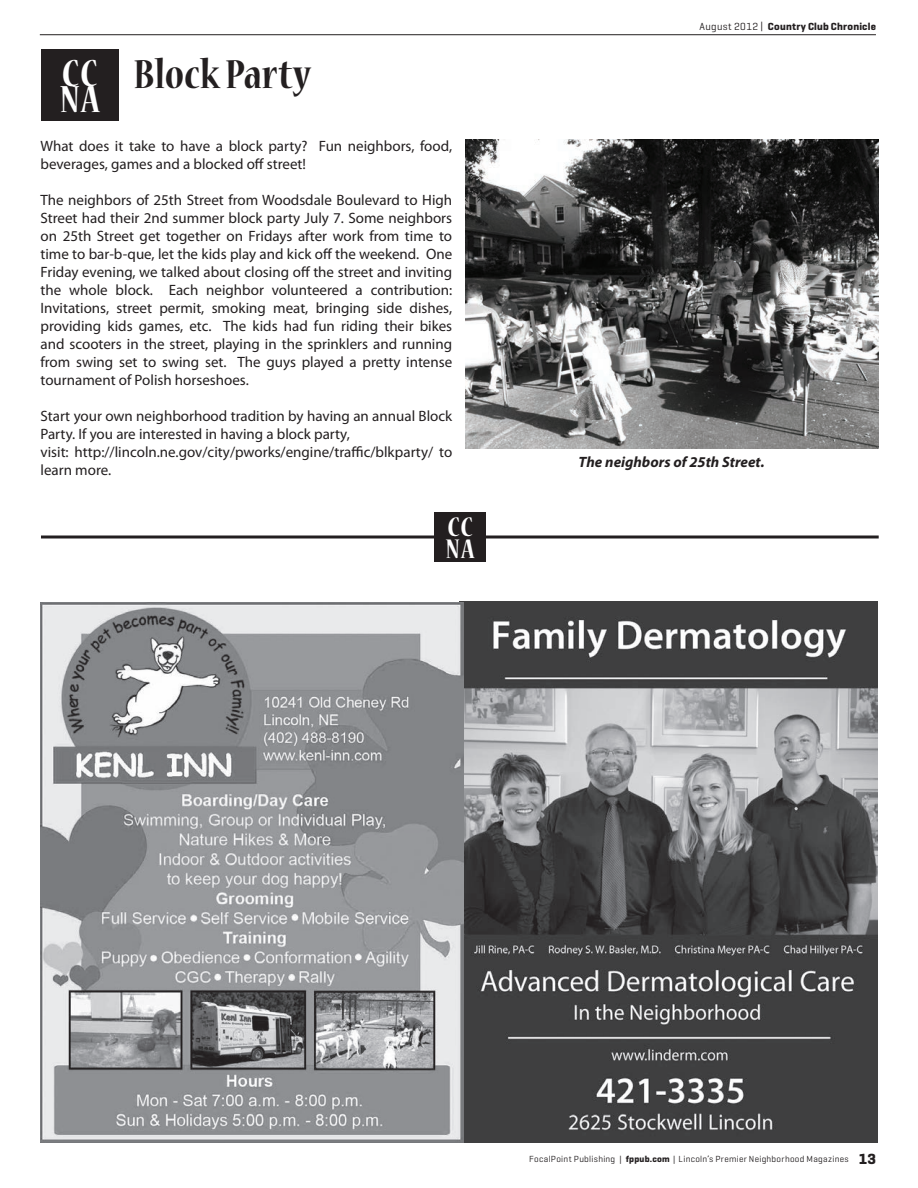
<style>
.page{position:relative;width:918px;height:1188px;background:#fff}
.page>*{position:absolute;margin:0;border:0;box-sizing:border-box;transform-origin:0 0}
.t1{font:700 condensed 45px "Nueva Std";color:#231f20}
.t2{font:700 condensed 42px "Nueva Std";color:#fff}
.t3{font:700 condensed 30px/22.5px "Nueva Std";color:#fff}
.t4{font:15px/18px "Myriad Pro";color:#231f20}
.t5{font:italic 700 15px "Myriad Pro";color:#231f20}
.t6{font:700 10.5px "Geogrotesque";letter-spacing:.02em;color:#231f20}
.t7{font:9px "Geogrotesque";letter-spacing:.03em;color:#231f20}
.s1{font-size:42px;color:#fff}
.s2{font-weight:400}
.s3{font-weight:700}
.s4{font-weight:700;font-size:15px}
</style>
<div class="page">
<hr style="left:40px;top:34px;width:836px;height:1px;background:#231f20">
<div style="left:41px;top:49px;width:77px;height:72px;background:#231f20"></div>
<img style="left:466px;top:139px;width:412px;height:309px">
<hr style="left:41px;top:536px;width:838px;height:2px;background:#231f20">
<div style="left:434px;top:512px;width:52px;height:50px;background:#231f20"></div>
<img style="left:459px;top:601px;width:419px;height:541px">
<img style="left:40px;top:602px;width:423px;height:540px">
<h1 class="t1" style="left:62px;top:54px;width:251px"><span class="s1">CC</span> Block Party</h1>
<h2 class="t2" style="left:60px;top:80px;width:41px">NA</h2>
<p class="t4" style="left:40px;top:136px;width:413px">What does it take to have a block party? Fun neighbors, food, beverages, games and a blocked off street!</p>
<p class="t4" style="left:40px;top:190px;width:413px;text-align:justify">The neighbors of 25th Street from Woodsdale Boulevard to High Street had their 2nd summer block party July 7. Some neighbors on 25th Street get together on Fridays after work from time to time to bar-b-que, let the kids play and kick off the weekend. One Friday evening, we talked about closing off the street and inviting the whole block. Each neighbor volunteered a contribution:<br>Invitations, street permit, smoking meat, bringing side dishes, providing kids games, etc. The kids had fun riding their bikes and scooters in the street, playing in the sprinklers and running from swing set to swing set. The guys played a pretty intense tournament of Polish horseshoes.</p>
<p class="t4" style="left:40px;top:406px;width:413px">Start your own neighborhood tradition by having an annual Block Party. If you are interested in having a block party,<br>visit: http://lincoln.ne.gov/city/pworks/engine/traffic/blkparty/ to learn more.</p>
<h3 class="t3" style="left:446px;top:517px;width:30px">CC<br>NA</h3>
<p class="t6" style="left:700px;top:20px;width:178px"><span class="s2">August 2012 |</span> Country Club Chronicle</p>
<p class="t5" style="left:579px;top:452px;width:188px">The neighbors of 25th Street.</p>
<p class="t7" style="left:529px;top:1154px;width:348px">FocalPoint Publishing | <span class="s3">fppub.com</span> | Lincoln’s Premier Neighborhood Magazines <span class="s4">13</span></p>
</div>
